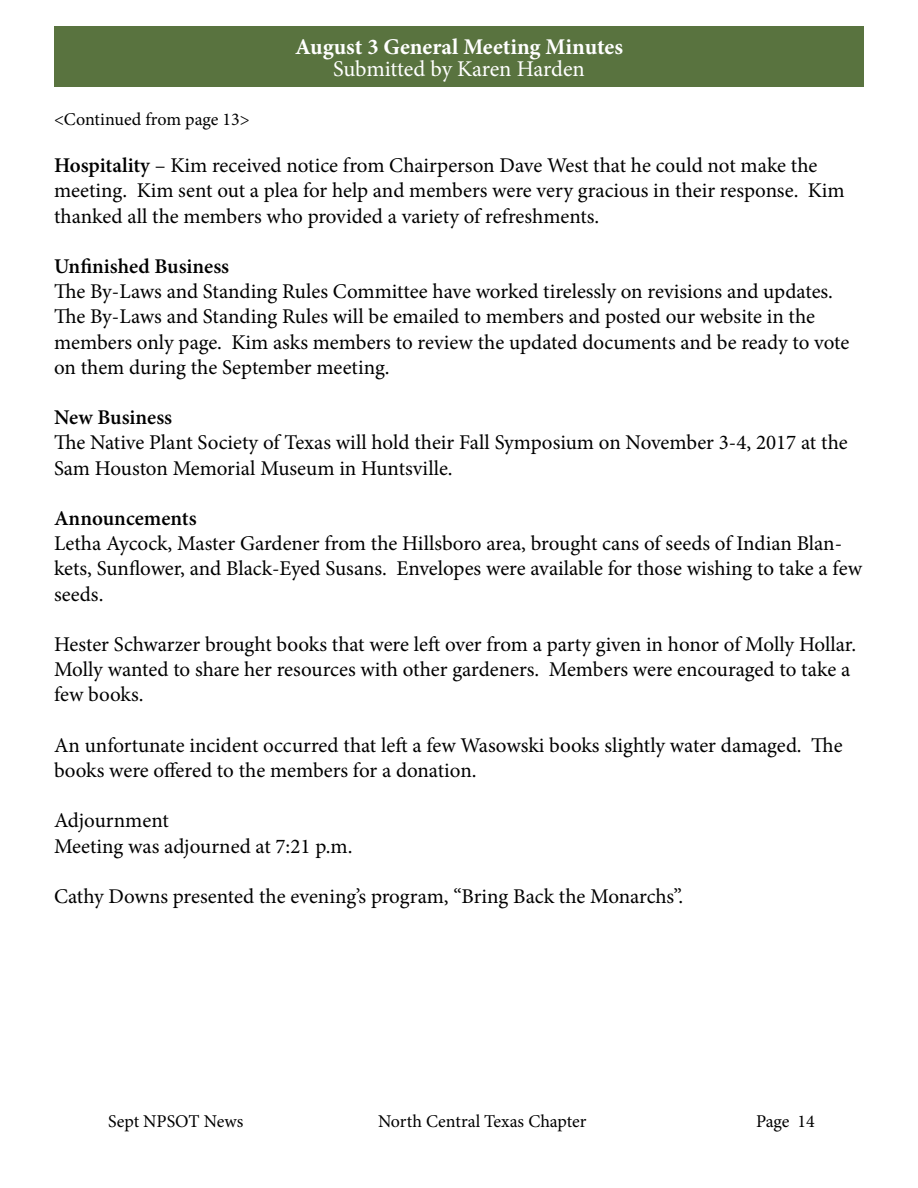
<style>
.page{position:relative;width:918px;height:1188px;background:#fff}
.page>*{position:absolute;margin:0;border:0;box-sizing:border-box;transform-origin:0 0}
.t1{font:700 22.5px "Minion Pro";color:#fff}
.t2{font:22.5px "Minion Pro";letter-spacing:-.015em;color:#fff}
.t3{font:21px/25.2px "Minion Pro";letter-spacing:-.005em;color:#000}
.t4{font:600 21px "Minion Pro";color:#000}
.t5{font:18px "Minion Pro";color:#000}
.s1{font-weight:600}
</style>
<div class="page">
<div style="left:54px;top:26px;width:810px;height:60px;background:#59733f"></div>
<p class="t1" style="left:295px;top:30px;width:329px">August 3 General Meeting Minutes</p>
<p class="t2" style="left:333px;top:54px;width:253px">Submitted by Karen Harden</p>
<p class="t5" style="left:54px;top:108px;width:197px">&lt;Continued from page 13&gt;</p>
<p class="t3" style="left:54px;top:153px;width:792px"><span class="s1">Hospitality</span> – Kim received notice from Chairperson Dave West that he could not make the meeting. Kim sent out a plea for help and members were very gracious in their response. Kim thanked all the members who provided a variety of refreshments.</p>
<p class="t4" style="left:54px;top:252px;width:177px">Unfinished Business</p>
<p class="t3" style="left:54px;top:279px;width:797px">The By-Laws and Standing Rules Committee have worked tirelessly on revisions and updates.<br>The By-Laws and Standing Rules will be emailed to members and posted our website in the members only page. Kim asks members to review the updated documents and be ready to vote on them during the September meeting.</p>
<p class="t4" style="left:54px;top:403px;width:120px">New Business</p>
<p class="t3" style="left:54px;top:430px;width:795px">The Native Plant Society of Texas will hold their Fall Symposium on November 3-4, 2017 at the<br>Sam Houston Memorial Museum in Huntsville.</p>
<p class="t4" style="left:54px;top:504px;width:144px">Announcements</p>
<p class="t3" style="left:54px;top:531px;width:810px">Letha Aycock, Master Gardener from the Hillsboro area, brought cans of seeds of Indian Blan&shy;kets, Sunflower, and Black-Eyed Susans. Envelopes were available for those wishing to take a few seeds.</p>
<p class="t3" style="left:54px;top:632px;width:804px">Hester Schwarzer brought books that were left over from a party given in honor of Molly Hollar.<br>Molly wanted to share her resources with other gardeners. Members were encouraged to take a few books.</p>
<p class="t3" style="left:54px;top:733px;width:790px">An unfortunate incident occurred that left a few Wasowski books slightly water damaged. The books were offered to the members for a donation.</p>
<p class="t3" style="left:54px;top:808px;width:300px">Adjournment<br>Meeting was adjourned at 7:21 p.m.</p>
<p class="t3" style="left:54px;top:884px;width:631px">Cathy Downs presented the evening’s program, “Bring Back the Monarchs”.</p>
<p class="t5" style="left:108px;top:1109px;width:137px">Sept NPSOT News</p>
<p class="t5" style="left:378px;top:1109px;width:210px">North Central Texas Chapter</p>
<p class="t5" style="left:756px;top:1109px;width:60px">Page 14</p>
</div>
